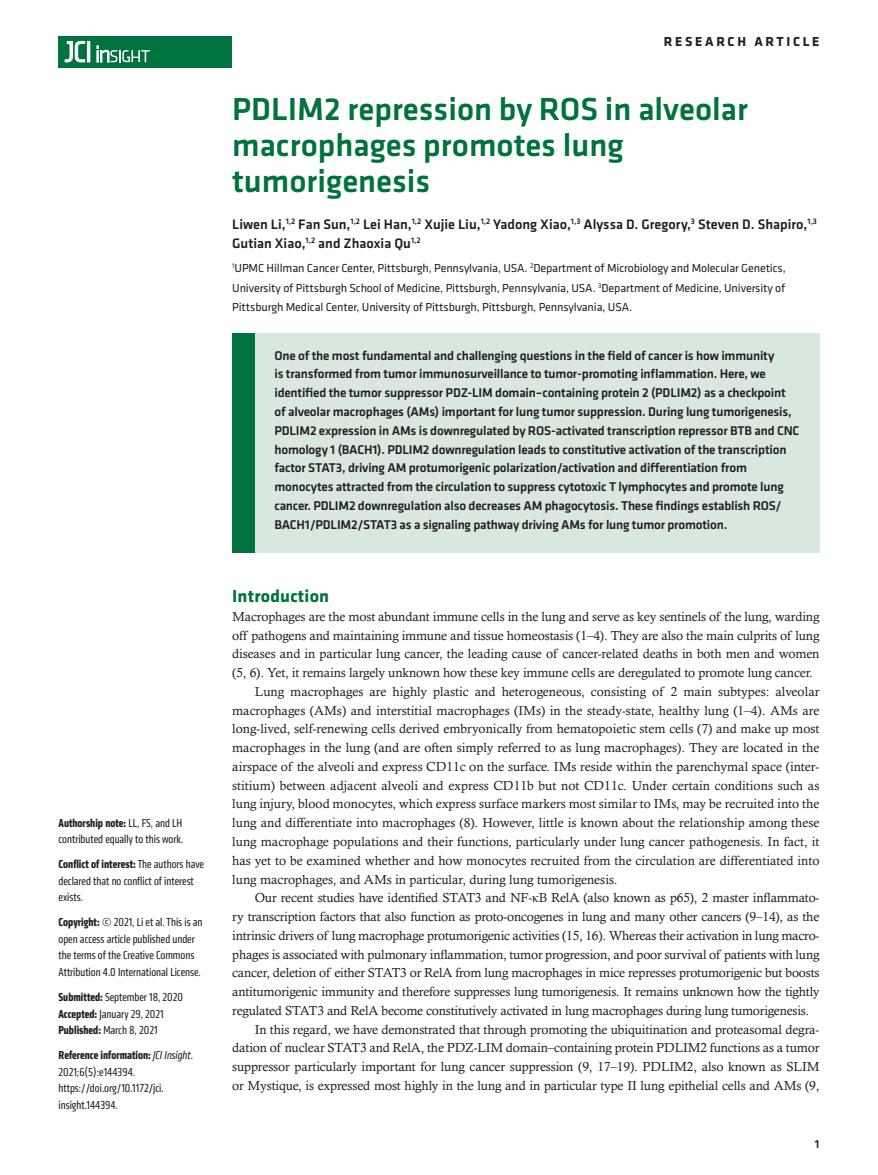
<style>
.page{position:relative;width:878px;height:1175px;background:#fff}
.page>*{position:absolute;margin:0;border:0;box-sizing:border-box;transform-origin:0 0}
.t1{font:500 33px/36px "Klavika Basic";color:#00723e}
.t2{font:700 18px "Klavika";letter-spacing:.01em;color:#00723e}
.t3{font:500 14.25px/19.5px "Klavika Basic";color:#231f20}
.t4{font:700 13.5px "Klavika Basic";letter-spacing:.2em;color:#231f20}
.t5{font:13.2px "Calisto MT Std";letter-spacing:-.01em;color:#231f20}
.t6{font:500 13.2px/18.8px "Klavika Basic";letter-spacing:-.015em;color:#231f20}
.t7{font:condensed 12px/16.5px "Klavika";color:#231f20}
.t8{font:12px/19.5px "Klavika";letter-spacing:-.01em;color:#231f20;text-align:justify}
.t9{font:500 12px "Klavika Basic";color:#231f20}
.s1{font-weight:700}
.s2{font-style:italic}
.s3{font-family:"Times New Roman"}
</style>
<div class="page">
<div style="left:59px;top:36px;width:173px;height:31px;background:#00723e"></div>
<hr style="left:87px;top:41px;width:3px;height:21px;background:#fff">
<svg style="left:64px;top:41px;width:21px;height:22px"></svg>
<svg style="left:97px;top:46px;width:53px;height:16px"></svg>
<div style="left:232px;top:333px;width:587px;height:219px;background:#d8e8df"></div>
<div style="left:232px;top:333px;width:22px;height:219px;background:#00723e"></div>
<p class="t7" style="left:59px;top:814px;width:126px"><span class="s1">Authorship note:</span> LL, FS, and LH contributed equally to this work.</p>
<p class="t7" style="left:59px;top:856px;width:147px"><span class="s1">Conflict of interest:</span> The authors have declared that no conflict of interest exists.</p>
<p class="t7" style="left:59px;top:914px;width:145px"><span class="s1">Copyright:</span> © 2021, Li et al. This is an open access article published under the terms of the Creative Commons Attribution 4.0 International License.</p>
<p class="t7" style="left:59px;top:988px;width:126px"><span class="s1">Submitted:</span> September 18, 2020<br><span class="s1">Accepted:</span> January 29, 2021<br><span class="s1">Published:</span> March 8, 2021</p>
<p class="t7" style="left:59px;top:1046px;width:136px"><span class="s1">Reference information:</span> <span class="s2">JCI Insight</span>.<br>2021;6(5):e144394. https://doi.org/10.1172/jci. insight.144394.</p>
<p class="t4" style="left:663px;top:32px;width:157px">RESEARCH ARTICLE</p>
<h1 class="t1" style="left:232px;top:91px;width:517px">PDLIM2 repression by ROS in alveolar macrophages promotes lung tumorigenesis</h1>
<p class="t3" style="left:232px;top:214px;width:586px">Liwen Li,<sup>1,2</sup> Fan Sun,<sup>1,2</sup> Lei Han,<sup>1,2</sup> Xujie Liu,<sup>1,2</sup> Yadong Xiao,<sup>1,3</sup> Alyssa D. Gregory,<sup>3</sup> Steven D. Shapiro,<sup>1,3<br></sup>Gutian Xiao,<sup>1,2</sup> and Zhaoxia Qu<sup>1,2</sup></p>
<p class="t8" style="left:232px;top:258px;width:555px"><sup>1</sup>UPMC Hillman Cancer Center, Pittsburgh, Pennsylvania, USA. <sup>2</sup>Department of Microbiology and Molecular Genetics, University of Pittsburgh School of Medicine, Pittsburgh, Pennsylvania, USA. <sup>3</sup>Department of Medicine, University of Pittsburgh Medical Center, University of Pittsburgh, Pittsburgh, Pennsylvania, USA.</p>
<p class="t6" style="left:274px;top:345px;width:526px">One of the most fundamental and challenging questions in the field of cancer is how immunity<br>is transformed from tumor immunosurveillance to tumor-promoting inflammation. Here, we identified the tumor suppressor PDZ-LIM domain–containing protein 2 (PDLIM2) as a checkpoint of alveolar macrophages (AMs) important for lung tumor suppression. During lung tumorigenesis, PDLIM2 expression in AMs is downregulated by ROS-activated transcription repressor BTB and CNC homology 1 (BACH1). PDLIM2 downregulation leads to constitutive activation of the transcription factor STAT3, driving AM protumorigenic polarization/activation and differentiation from monocytes attracted from the circulation to suppress cytotoxic T lymphocytes and promote lung cancer. PDLIM2 downregulation also decreases AM phagocytosis. These findings establish ROS/ BACH1/PDLIM2/STAT3 as a signaling pathway driving AMs for lung tumor promotion.</p>
<h2 class="t2" style="left:232px;top:583px;width:98px">Introduction</h2>
<p class="t5" style="left:232px;top:608px;width:588px">Macrophages are the most abundant immune cells in the lung and serve as key sentinels of the lung, warding</p>
<p class="t5" style="left:232px;top:627px;width:588px">off pathogens and maintaining immune and tissue homeostasis (1–4). They are also the main culprits of lung</p>
<p class="t5" style="left:232px;top:646px;width:588px">diseases and in particular lung cancer, the leading cause of cancer-related deaths in both men and women</p>
<p class="t5" style="left:232px;top:665px;width:582px">(5, 6). Yet, it remains largely unknown how these key immune cells are deregulated to promote lung cancer.</p>
<p class="t5" style="left:255px;top:683px;width:566px">Lung macrophages are highly plastic and heterogeneous, consisting of 2 main subtypes: alveolar</p>
<p class="t5" style="left:232px;top:702px;width:588px">macrophages (AMs) and interstitial macrophages (IMs) in the steady-state, healthy lung (1–4). AMs are</p>
<p class="t5" style="left:232px;top:721px;width:588px">long-lived, self-renewing cells derived embryonically from hematopoietic stem cells (7) and make up most</p>
<p class="t5" style="left:232px;top:740px;width:588px">macrophages in the lung (and are often simply referred to as lung macrophages). They are located in the</p>
<p class="t5" style="left:232px;top:759px;width:588px">airspace of the alveoli and express CD11c on the surface. IMs reside within the parenchymal space (inter-</p>
<p class="t5" style="left:232px;top:777px;width:588px">stitium) between adjacent alveoli and express CD11b but not CD11c. Under certain conditions such as</p>
<p class="t5" style="left:232px;top:796px;width:588px">lung injury, blood monocytes, which express surface markers most similar to IMs, may be recruited into the</p>
<p class="t5" style="left:232px;top:815px;width:588px">lung and differentiate into macrophages (8). However, little is known about the relationship among these</p>
<p class="t5" style="left:232px;top:834px;width:588px">lung macrophage populations and their functions, particularly under lung cancer pathogenesis. In fact, it</p>
<p class="t5" style="left:232px;top:852px;width:588px">has yet to be examined whether and how monocytes recruited from the circulation are differentiated into</p>
<p class="t5" style="left:232px;top:871px;width:386px">lung macrophages, and AMs in particular, during lung tumorigenesis.</p>
<p class="t5" style="left:255px;top:890px;width:566px">Our recent studies have identified STAT3 and NF-<span class="s3">κ</span>B RelA (also known as p65), 2 master inflammato-</p>
<p class="t5" style="left:232px;top:909px;width:588px">ry transcription factors that also function as proto-oncogenes in lung and many other cancers (9–14), as the</p>
<p class="t5" style="left:232px;top:927px;width:588px">intrinsic drivers of lung macrophage protumorigenic activities (15, 16). Whereas their activation in lung macro-</p>
<p class="t5" style="left:232px;top:946px;width:588px">phages is associated with pulmonary inflammation, tumor progression, and poor survival of patients with lung</p>
<p class="t5" style="left:232px;top:965px;width:588px">cancer, deletion of either STAT3 or RelA from lung macrophages in mice represses protumorigenic but boosts</p>
<p class="t5" style="left:232px;top:984px;width:588px">antitumorigenic immunity and therefore suppresses lung tumorigenesis. It remains unknown how the tightly</p>
<p class="t5" style="left:232px;top:1002px;width:578px">regulated STAT3 and RelA become constitutively activated in lung macrophages during lung tumorigenesis.</p>
<p class="t5" style="left:255px;top:1021px;width:566px">In this regard, we have demonstrated that through promoting the ubiquitination and proteasomal degra-</p>
<p class="t5" style="left:232px;top:1040px;width:588px">dation of nuclear STAT3 and RelA, the PDZ-LIM domain–containing protein PDLIM2 functions as a tumor</p>
<p class="t5" style="left:232px;top:1059px;width:588px">suppressor particularly important for lung cancer suppression (9, 17–19). PDLIM2, also known as SLIM</p>
<p class="t5" style="left:232px;top:1077px;width:588px">or Mystique, is expressed most highly in the lung and in particular type II lung epithelial cells and AMs (9,</p>
<p class="t9" style="left:814px;top:1135px;width:6px">1</p>
</div>
